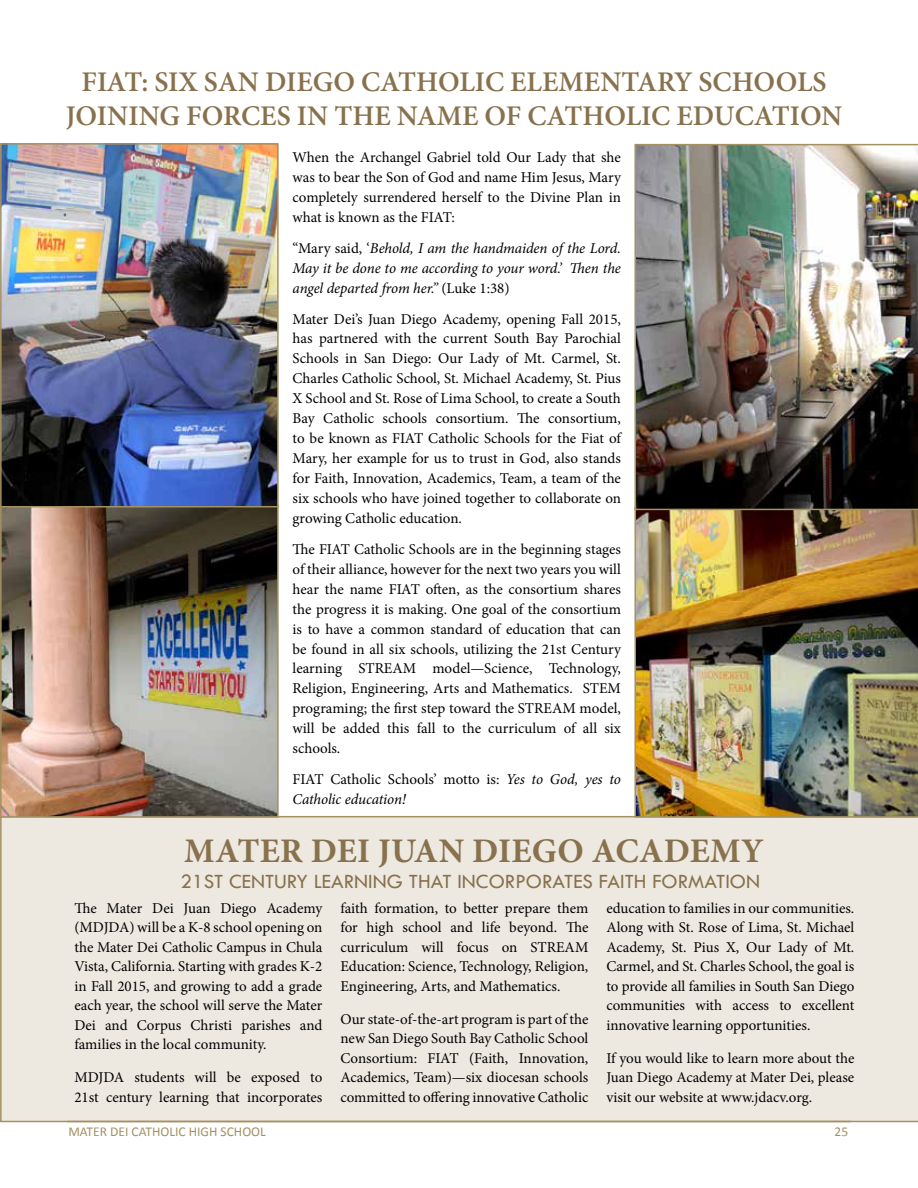
<style>
.page{position:relative;width:918px;height:1188px;background:#fff}
.page>*{position:absolute;margin:0;border:0;box-sizing:border-box;transform-origin:0 0}
.t1{font:700 34.5px "Minion Pro";letter-spacing:.01em;color:#88714c}
.t2{font:600 28.5px/34.2px "Minion Pro";color:#88714c;text-align:center}
.t3{font:21px "Tw Cen";color:#88714c}
.t4{font:15px/19.5px "Minion Pro";color:#000;text-align:justify}
.t5{font:italic 15px/20px "Minion Pro";letter-spacing:-.01em;color:#000;text-align:justify}
.t6{font:13.5px "Calibri";color:#a39161}
.s1{font-style:normal}
</style>
<div class="page">
<div style="left:0;top:816px;width:918px;height:306px;background:#ede9e1"></div>
<img style="left:3px;top:508px;width:273px;height:307px">
<div style="left:0;top:505px;width:279px;height:313px;border:2px solid #a39161"></div>
<img style="left:3px;top:146px;width:273px;height:358px">
<div style="left:0;top:143px;width:279px;height:364px;border:2px solid #a39161"></div>
<img style="left:634px;top:510px;width:284px;height:308px">
<img style="left:634px;top:144px;width:284px;height:366px">
<hr style="left:68px;top:1121px;width:782px;height:1px;background:#a39161">
<h2 class="t2" style="left:66px;top:65px;width:778px">FIAT: SIX SAN DIEGO CATHOLIC ELEMENTARY SCHOOLS<br>JOINING FORCES IN THE NAME OF CATHOLIC EDUCATION</h2>
<p class="t4" style="left:293px;top:148px;width:330px;line-height:20px">When the Archangel Gabriel told Our Lady that she was to bear the Son of God and name Him Jesus, Mary completely surrendered herself to the Divine Plan in what is known as the FIAT:</p>
<p class="t5" style="left:293px;top:238px;width:330px"><span class="s1">“Mary said, ‘</span>Behold, I am the handmaiden of the Lord.<br>May it be done to me according to your word.’ Then the angel departed from her.” <span class="s1">(Luke 1:38)</span></p>
<p class="t4" style="left:293px;top:309px;width:330px;line-height:20px">Mater Dei’s Juan Diego Academy, opening Fall 2015, has partnered with the current South Bay Parochial Schools in San Diego: Our Lady of Mt. Carmel, St.<br>Charles Catholic School, St. Michael Academy, St. Pius X School and St. Rose of Lima School, to create a South Bay Catholic schools consortium. The consortium, to be known as FIAT Catholic Schools for the Fiat of Mary, her example for us to trust in God, also stands for Faith, Innovation, Academics, Team, a team of the six schools who have joined together to collaborate on growing Catholic education.</p>
<p class="t4" style="left:293px;top:539px;width:330px;line-height:20px">The FIAT Catholic Schools are in the beginning stages of their alliance, however for the next two years you will hear the name FIAT often, as the consortium shares the progress it is making. One goal of the consortium is to have a common standard of education that can be found in all six schools, utilizing the 21st Century learning STREAM model—Science, Technology, Religion, Engineering, Arts and Mathematics. STEM programing; the first step toward the STREAM model, will be added this fall to the curriculum of all six schools.</p>
<p class="t5" style="left:293px;top:769px;width:330px"><span class="s1">FIAT Catholic Schools’ motto is:</span> Yes to God, yes to<br>Catholic education!</p>
<h1 class="t1" style="left:184px;top:827px;width:581px">MATER DEI JUAN DIEGO ACADEMY</h1>
<h3 class="t3" style="left:181px;top:868px;width:581px">21ST CENTURY LEARNING THAT INCORPORATES FAITH FORMATION</h3>
<p class="t4" style="left:74px;top:898px;width:250px">The Mater Dei Juan Diego Academy (MDJDA) will be a K-8 school opening on the Mater Dei Catholic Campus in Chula Vista, California. Starting with grades K-2 in Fall 2015, and growing to add a grade each year, the school will serve the Mater Dei and Corpus Christi parishes and families in the local community.</p>
<p class="t4" style="left:74px;top:1068px;width:250px">MDJDA students will be exposed to<br>21st century learning that incorporates</p>
<p class="t4" style="left:340px;top:898px;width:250px">faith formation, to better prepare them for high school and life beyond. The curriculum will focus on STREAM Education: Science, Technology, Religion, Engineering, Arts, and Mathematics.</p>
<p class="t4" style="left:340px;top:1009px;width:250px">Our state-of-the-art program is part of the new San Diego South Bay Catholic School Consortium: FIAT (Faith, Innovation, Academics, Team)—six diocesan schools committed to offering innovative Catholic</p>
<p class="t4" style="left:606px;top:898px;width:250px">education to families in our communities.<br>Along with St. Rose of Lima, St. Michael Academy, St. Pius X, Our Lady of Mt.<br>Carmel, and St. Charles School, the goal is to provide all families in South San Diego communities with access to excellent innovative learning opportunities.</p>
<p class="t4" style="left:606px;top:1048px;width:250px">If you would like to learn more about the Juan Diego Academy at Mater Dei, please visit our website at www.jdacv.org.</p>
<p class="t6" style="left:68px;top:1122px;width:199px">MATER DEI CATHOLIC HIGH SCHOOL</p>
<p class="t6" style="left:835px;top:1122px;width:15px">25</p>
</div>
